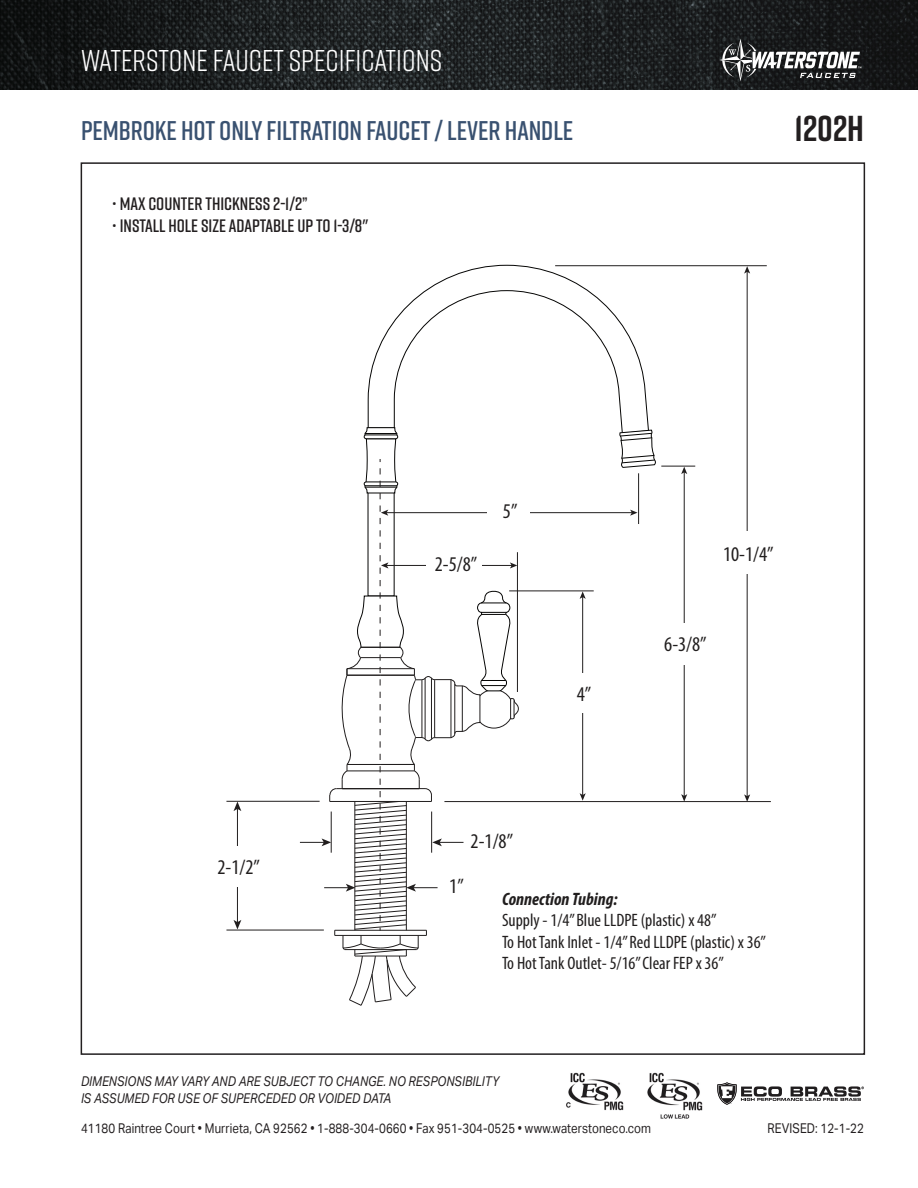
<style>
.page{position:relative;width:918px;height:1188px;background:#fff}
.page>*{position:absolute;margin:0;border:0;box-sizing:border-box;transform-origin:0 0}
.t1{font:700 36px "Rift";color:#231f20}
.t2{font:30px "Rift";color:#fff}
.t3{font:600 27px "Rift";letter-spacing:-.005em;color:#395170}
.t4{font:condensed 21px "Myriad Pro";color:#211e1e}
.t5{font:condensed 18px/21.6px "Myriad Pro";color:#211e1e}
.t6{font:600 18px "Rift";color:#231f20}
.t7{font:13.5px "Aktiv Grotesk";letter-spacing:.01em;color:#231f20;scale:.85 1}
.t8{font:italic 13.5px/16.2px "Aktiv Grotesk";letter-spacing:.01em;color:#231f20;scale:.85 1}
.s1{font-weight:700;font-style:italic}
</style>
<div class="page">
<img style="left:647px;top:1072px;width:56px;height:47px">
<img style="left:566px;top:1072px;width:58px;height:39px">
<img style="left:0;top:0;width:918px;height:89px">
<svg style="left:719px;top:39px;width:142px;height:42px"></svg>
<svg style="left:717px;top:1082px;width:147px;height:23px"></svg>
<svg style="left:367px;top:265px;width:282px;height:165px"></svg>
<svg style="left:619px;top:430px;width:37px;height:38px"></svg>
<hr style="left:226px;top:801px;width:94px;height:1px;background:#211e1e">
<hr style="left:444px;top:801px;width:327px;height:1px;background:#211e1e">
<hr style="left:226px;top:930px;width:98px;height:1px;background:#211e1e">
<hr style="left:237px;top:808px;width:1px;height:115px;background:#211e1e">
<svg style="left:234px;top:802px;width:7px;height:9px"></svg>
<svg style="left:234px;top:920px;width:7px;height:9px"></svg>
<div style="left:226px;top:846px;width:27px;height:41px;background:#fff"></div>
<hr style="left:638px;top:473px;width:1px;height:51px;background:#211e1e">
<hr style="left:386px;top:512px;width:246px;height:1px;background:#211e1e">
<svg style="left:630px;top:510px;width:8px;height:6px"></svg>
<svg style="left:300px;top:427px;width:219px;height:579px"></svg>
<hr style="left:555px;top:265px;width:212px;height:1px;background:#211e1e">
<hr style="left:747px;top:271px;width:1px;height:526px;background:#211e1e">
<svg style="left:744px;top:266px;width:6px;height:8px"></svg>
<svg style="left:744px;top:794px;width:6px;height:8px"></svg>
<div style="left:736px;top:532px;width:27px;height:42px;background:#fff"></div>
<hr style="left:661px;top:466px;width:34px;height:1px;background:#211e1e">
<hr style="left:684px;top:472px;width:1px;height:324px;background:#211e1e">
<svg style="left:681px;top:467px;width:6px;height:7px"></svg>
<svg style="left:681px;top:794px;width:6px;height:8px"></svg>
<div style="left:663px;top:623px;width:42px;height:42px;background:#fff"></div>
<hr style="left:509px;top:591px;width:85px;height:1px;background:#211e1e">
<hr style="left:582px;top:597px;width:1px;height:198px;background:#211e1e">
<svg style="left:580px;top:591px;width:6px;height:8px"></svg>
<svg style="left:580px;top:793px;width:6px;height:8px"></svg>
<div style="left:568px;top:673px;width:31px;height:40px;background:#fff"></div>
<div style="left:427px;top:546px;width:55px;height:38px;background:#fff"></div>
<div style="left:487px;top:493px;width:43px;height:38px;background:#fff"></div>
<h2 class="t2" style="left:81px;top:39px;width:363px">WATERSTONE FAUCET SPECIFICATIONS</h2>
<p class="t3" style="left:81px;top:111px;width:494px">PEMBROKE HOT ONLY FILTRATION FAUCET / LEVER HANDLE</p>
<p class="t1" style="left:795px;top:102px;width:71px">1202H</p>
<p class="t6" style="left:112px;top:191px;width:198px">• MAX COUNTER THICKNESS 2-1/2”</p>
<p class="t6" style="left:112px;top:213px;width:258px">• INSTALL HOLE SIZE ADAPTABLE UP TO 1-3/8"</p>
<p class="t4" style="left:217px;top:855px;width:44px">2-1/2”</p>
<p class="t4" style="left:435px;top:551px;width:44px">2-5/8”</p>
<p class="t4" style="left:503px;top:499px;width:16px">5”</p>
<p class="t4" style="left:471px;top:828px;width:44px">2-1/8”</p>
<p class="t4" style="left:577px;top:681px;width:16px">4”</p>
<p class="t4" style="left:723px;top:541px;width:52px">10-1/4”</p>
<p class="t4" style="left:664px;top:632px;width:44px">6-3/8”</p>
<p class="t4" style="left:449px;top:873px;width:16px">1”</p>
<p class="t5" style="left:502px;top:888px;width:266px"><span class="s1">Connection Tubing:<br></span>Supply - 1/4” Blue LLDPE (plastic) x 48”<br>To Hot Tank Inlet - 1/4” Red LLDPE (plastic) x 36” To Hot Tank Outlet- 5/16” Clear FEP x 36”</p>
<p class="t8" style="left:81px;top:1074px;width:493px">DIMENSIONS MAY VARY AND ARE SUBJECT TO CHANGE. NO RESPONSIBILITY<br>IS ASSUMED FOR USE OF SUPERCEDED OR VOIDED DATA</p>
<p class="t7" style="left:81px;top:1120px;width:672px">41180 Raintree Court • Murrieta, CA 92562 • 1-888-304-0660 • Fax 951-304-0525 • www.waterstoneco.com</p>
<p class="t7" style="left:767px;top:1121px;width:115px">REVISED: 12-1-22</p>
</div>
